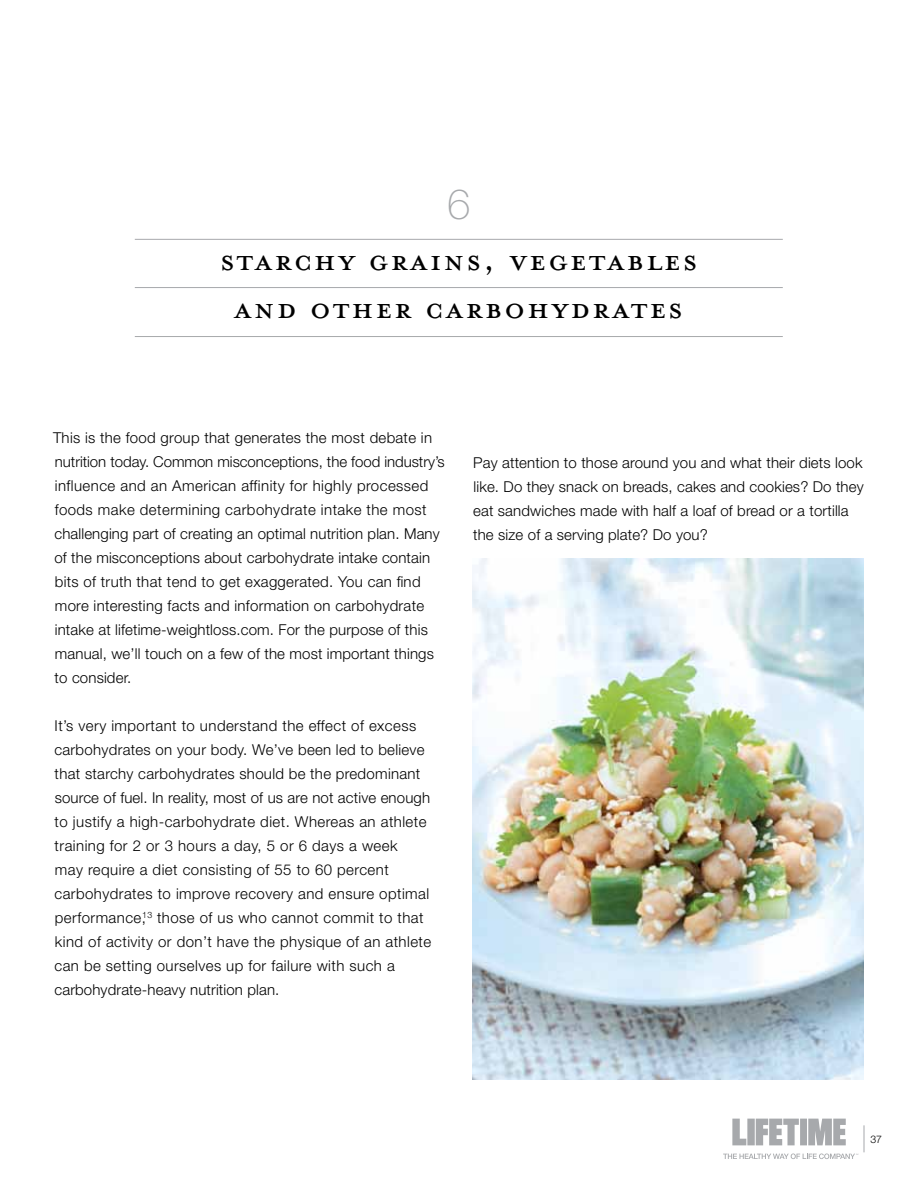
<style>
.page{position:relative;width:918px;height:1188px;background:#fff}
.page>*{position:absolute;margin:0;border:0;box-sizing:border-box;transform-origin:0 0}
.t1{font:42px/48px "Mrs Eaves Petite Caps";letter-spacing:.04em;color:#000;text-align:center}
.t2{font:100 42px "Helvetica Neue LT Std";color:#a7a9ac}
.t3{font:300 15px/24px "Helvetica Neue LT Std";letter-spacing:.02em;color:#000}
.t4{font:300 10.5px "Helvetica Neue LT Std";color:#000}
</style>
<div class="page">
<svg style="left:864px;top:1125px;width:1px;height:27px"></svg>
<svg style="left:732px;top:1119px;width:114px;height:26px"></svg>
<svg style="left:723px;top:1154px;width:135px;height:5px"></svg>
<hr style="left:135px;top:239px;width:648px;height:1px;background:#a7a9ac">
<hr style="left:135px;top:287px;width:648px;height:1px;background:#a7a9ac">
<hr style="left:135px;top:336px;width:648px;height:1px;background:#a7a9ac">
<img style="left:472px;top:558px;width:392px;height:522px">
<h1 class="t2" style="left:447px;top:180px;width:25px">6</h1>
<h1 class="t1" style="left:220px;top:234px;width:479px">starchy grains, vegetables and other carbohydrates</h1>
<p class="t3" style="left:53px;top:425px;width:393px">This is the food group that generates the most debate in nutrition today. Common misconceptions, the food industry’s influence and an American affinity for highly processed foods make determining carbohydrate intake the most challenging part of creating an optimal nutrition plan. Many of the misconceptions about carbohydrate intake contain bits of truth that tend to get exaggerated. You can find more interesting facts and information on carbohydrate intake at lifetime-weightloss.com. For the purpose of this manual, we’ll touch on a few of the most important things to consider.</p>
<p class="t3" style="left:54px;top:713px;width:378px">It’s very important to understand the effect of excess carbohydrates on your body. We’ve been led to believe that starchy carbohydrates should be the predominant source of fuel. In reality, most of us are not active enough to justify a high-carbohydrate diet. Whereas an athlete training for 2 or 3 hours a day, 5 or 6 days a week<br>may require a diet consisting of 55 to 60 percent carbohydrates to improve recovery and ensure optimal performance,<sup>13</sup> those of us who cannot commit to that kind of activity or don’t have the physique of an athlete can be setting ourselves up for failure with such a carbohydrate-heavy nutrition plan.</p>
<p class="t3" style="left:473px;top:450px;width:392px">Pay attention to those around you and what their diets look like. Do they snack on breads, cakes and cookies? Do they eat sandwiches made with half a loaf of bread or a tortilla the size of a serving plate? Do you?</p>
<p class="t4" style="left:870px;top:1132px;width:13px">37</p>
</div>
